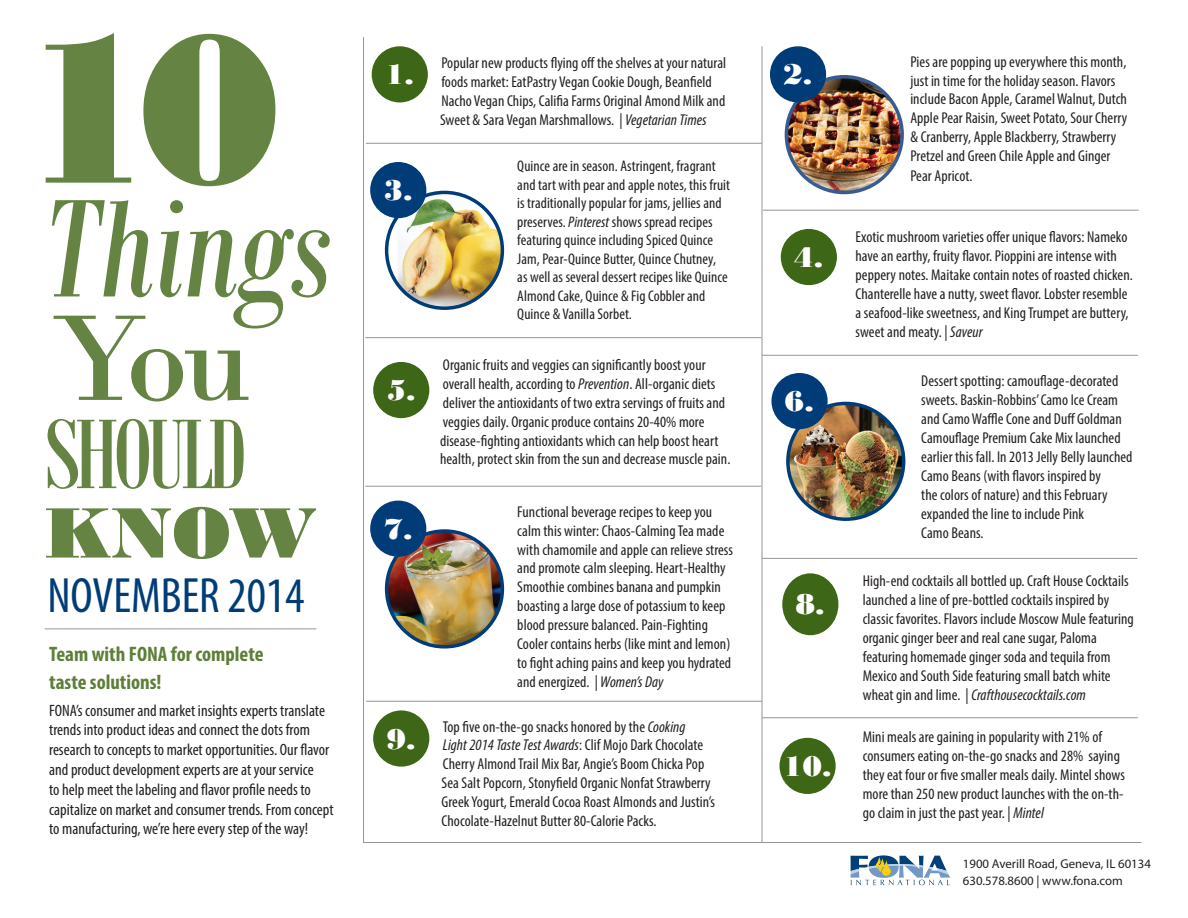
<style>
.page{position:relative;width:1188px;height:918px;background:#fff}
.page>*{position:absolute;margin:0;border:0;box-sizing:border-box;transform-origin:0 0}
.t1{font:221.85px "Bodoni MT Black";color:#658443}
.t2{font:italic 151.35px "Bodoni MT Condensed";color:#658443}
.t3{font:128.7px "Bodoni";color:#658443}
.t4{font:107.4px "Bodoni MT Condensed";letter-spacing:-.05em;color:#658443}
.t5{font:75px "Bodoni MT Black";color:#658443}
.t6{font:condensed 49.95px "Myriad Pro";color:#003d78}
.t7{font:30px "Bodoni MT Black";color:#fff}
.t8{font:700 condensed 21px/27.8px "Myriad Pro";color:#5e7e39}
.t9{font:condensed 16.5px/19.8px "Myriad Pro";color:#231f20}
.t10{font:condensed 15.75px/18.9px "Myriad Pro";letter-spacing:.005em;color:#231f20}
.t11{font:condensed 15.45px/18.6px "Myriad Pro";letter-spacing:.005em;color:#231f20}
.t12{font:12.75px/17.5px "Myriad Pro";color:#231f20}
.s1{font-style:italic}
</style>
<div class="page">
<div style="left:372px;top:47px;width:55px;height:55px;background:#3e6617;border-radius:50%"></div>
<div style="left:372px;top:46px;width:56px;height:56px;border:2px solid #3e6617;border-radius:50%"></div>
<div style="left:374px;top:363px;width:55px;height:54px;background:#3e6617;border-radius:50%"></div>
<div style="left:373px;top:362px;width:56px;height:56px;border:2px solid #3e6617;border-radius:50%"></div>
<div style="left:374px;top:711px;width:55px;height:55px;background:#3e6617;border-radius:50%"></div>
<div style="left:373px;top:710px;width:56px;height:57px;border:2px solid #3e6617;border-radius:50%"></div>
<hr style="left:762px;top:46px;width:1px;height:797px;background:#939598">
<hr style="left:763px;top:210px;width:375px;height:1px;background:#939598">
<div style="left:782px;top:230px;width:54px;height:54px;background:#3e6617;border-radius:50%"></div>
<div style="left:781px;top:229px;width:56px;height:56px;border:2px solid #3e6617;border-radius:50%"></div>
<div style="left:780px;top:739px;width:55px;height:54px;background:#3e6617;border-radius:50%"></div>
<div style="left:780px;top:738px;width:56px;height:56px;border:2px solid #3e6617;border-radius:50%"></div>
<div style="left:783px;top:574px;width:55px;height:60px;background:#3e6617;border-radius:50%"></div>
<div style="left:782px;top:573px;width:56px;height:62px;border:2px solid #3e6617;border-radius:50%"></div>
<hr style="left:365px;top:337px;width:396px;height:1px;background:#939598">
<hr style="left:45px;top:629px;width:271px;height:1px;background:#939598">
<svg style="left:851px;top:855px;width:99px;height:30px"></svg>
<hr style="left:363px;top:37px;width:1px;height:806px;background:#939598">
<hr style="left:363px;top:842px;width:779px;height:1px;background:#939598">
<hr style="left:762px;top:558px;width:375px;height:1px;background:#939598">
<hr style="left:366px;top:143px;width:396px;height:1px;background:#939598">
<hr style="left:762px;top:355px;width:376px;height:1px;background:#939598">
<hr style="left:762px;top:718px;width:376px;height:1px;background:#939598">
<hr style="left:366px;top:701px;width:396px;height:1px;background:#939598">
<hr style="left:365px;top:486px;width:396px;height:1px;background:#939598">
<img style="left:398px;top:194px;width:104px;height:114px">
<div style="left:385px;top:191px;width:119px;height:119px;border:3px solid #003d78;border-radius:50%"></div>
<div style="left:371px;top:163px;width:55px;height:54px;background:#003d78;border-radius:50%"></div>
<div style="left:370px;top:162px;width:56px;height:56px;border:2px solid #003d78;border-radius:50%"></div>
<img style="left:788px;top:403px;width:116px;height:116px;border-radius:58px">
<div style="left:786px;top:402px;width:119px;height:119px;border:3px solid #003d78;border-radius:50%"></div>
<div style="left:772px;top:374px;width:55px;height:54px;background:#003d78;border-radius:50%"></div>
<div style="left:771px;top:373px;width:57px;height:56px;border:2px solid #003d78;border-radius:50%"></div>
<img style="left:786px;top:77px;width:116px;height:116px;border-radius:58px">
<div style="left:785px;top:75px;width:119px;height:119px;border:3px solid #375c91;border-radius:50%"></div>
<div style="left:771px;top:47px;width:54px;height:55px;background:#003d78;border-radius:50%"></div>
<div style="left:770px;top:46px;width:56px;height:56px;border:2px solid #003d78;border-radius:50%"></div>
<img style="left:387px;top:531px;width:115px;height:116px;border-radius:58px">
<div style="left:385px;top:529px;width:119px;height:120px;border:3px solid #003d78;border-radius:50%"></div>
<div style="left:371px;top:501px;width:55px;height:55px;background:#003d78;border-radius:50%"></div>
<div style="left:370px;top:501px;width:56px;height:56px;border:2px solid #003d78;border-radius:50%"></div>
<h1 class="t1" style="left:14px;top:-21px;width:270px">10</h1>
<h2 class="t2" style="left:43px;top:158px;width:289px">Things</h2>
<h3 class="t3" style="left:50px;top:282px;width:204px">You</h3>
<h3 class="t4" style="left:44px;top:390px;width:205px">SHOULD</h3>
<h3 class="t5" style="left:44px;top:489px;width:274px">KNOW</h3>
<h3 class="t6" style="left:47px;top:565px;width:258px">NOVEMBER 2014</h3>
<h3 class="t8" style="left:49px;top:640px;width:216px">Team with FONA for complete taste solutions!</h3>
<p class="t9" style="left:49px;top:700px;width:286px">FONA’s consumer and market insights experts translate trends into product ideas and connect the dots from research to concepts to market opportunities. Our flavor and product development experts are at your service<br>to help meet the labeling and flavor profile needs to capitalize on market and consumer trends. From concept to manufacturing, we’re here every step of the way!</p>
<h3 class="t7" style="left:385px;top:57px;width:31px">1.</h3>
<h3 class="t7" style="left:383px;top:173px;width:31px">3.</h3>
<h3 class="t7" style="left:386px;top:373px;width:31px">5.</h3>
<h3 class="t7" style="left:383px;top:511px;width:31px">7.</h3>
<h3 class="t7" style="left:386px;top:721px;width:31px">9.</h3>
<p class="t10" style="left:440px;top:54px;width:288px">Popular new products flying off the shelves at your natural foods market: EatPastry Vegan Cookie Dough, Beanfield Nacho Vegan Chips, Califia Farms Original Amond Milk and Sweet &amp; Sara Vegan Marshmallows. | <span class="s1">Vegetarian Times</span></p>
<p class="t11" style="left:517px;top:157px;width:214px">Quince are in season. Astringent, fragrant and tart with pear and apple notes, this fruit is traditionally popular for jams, jellies and preserves. <span class="s1">Pinterest</span> shows spread recipes featuring quince including Spiced Quince Jam, Pear-Quince Butter, Quince Chutney,<br>as well as several dessert recipes like Quince Almond Cake, Quince &amp; Fig Cobbler and Quince &amp; Vanilla Sorbet.</p>
<p class="t10" style="left:440px;top:355px;width:292px">Organic fruits and veggies can significantly boost your overall health, according to <span class="s1">Prevention</span>. All-organic diets deliver the antioxidants of two extra servings of fruits and veggies daily. Organic produce contains 20-40% more disease-fighting antioxidants which can help boost heart health, protect skin from the sun and decrease muscle pain.</p>
<p class="t10" style="left:517px;top:502px;width:217px">Functional beverage recipes to keep you calm this winter: Chaos-Calming Tea made with chamomile and apple can relieve stress and promote calm sleeping. Heart-Healthy Smoothie combines banana and pumpkin boasting a large dose of potassium to keep blood pressure balanced. Pain-Fighting Cooler contains herbs (like mint and lemon) to fight aching pains and keep you hydrated and energized. | <span class="s1">Women’s Day</span></p>
<p class="t10" style="left:442px;top:717px;width:275px">Top five on-the-go snacks honored by the <span class="s1">Cooking<br>Light 2014 Taste Test Awards</span>: Clif Mojo Dark Chocolate Cherry Almond Trail Mix Bar, Angie’s Boom Chicka Pop Sea Salt Popcorn, Stonyfield Organic Nonfat Strawberry Greek Yogurt, Emerald Cocoa Roast Almonds and Justin’s Chocolate-Hazelnut Butter 80-Calorie Packs.</p>
<h3 class="t7" style="left:783px;top:57px;width:31px">2.</h3>
<h3 class="t7" style="left:794px;top:240px;width:31px">4.</h3>
<h3 class="t7" style="left:785px;top:384px;width:31px">6.</h3>
<h3 class="t7" style="left:795px;top:587px;width:31px">8.</h3>
<h3 class="t7" style="left:783px;top:748px;width:50px">10.</h3>
<p class="t10" style="left:910px;top:52px;width:218px">Pies are popping up everywhere this month, just in time for the holiday season. Flavors include Bacon Apple, Caramel Walnut, Dutch Apple Pear Raisin, Sweet Potato, Sour Cherry &amp; Cranberry, Apple Blackberry, Strawberry Pretzel and Green Chile Apple and Ginger Pear Apricot.</p>
<p class="t10" style="left:856px;top:227px;width:279px">Exotic mushroom varieties offer unique flavors: Nameko have an earthy, fruity flavor. Pioppini are intense with peppery notes. Maitake contain notes of roasted chicken.<br>Chanterelle have a nutty, sweet flavor. Lobster resemble a seafood-like sweetness, and King Trumpet are buttery, sweet and meaty. | <span class="s1">Saveur</span></p>
<p class="t10" style="left:921px;top:371px;width:213px">Dessert spotting: camouflage-decorated sweets. Baskin-Robbins’ Camo Ice Cream and Camo Waffle Cone and Duff Goldman Camouflage Premium Cake Mix launched earlier this fall. In 2013 Jelly Belly launched Camo Beans (with flavors inspired by<br>the colors of nature) and this February expanded the line to include Pink<br>Camo Beans.</p>
<p class="t10" style="left:863px;top:571px;width:273px">High-end cocktails all bottled up. Craft House Cocktails launched a line of pre-bottled cocktails inspired by classic favorites. Flavors include Moscow Mule featuring organic ginger beer and real cane sugar, Paloma featuring homemade ginger soda and tequila from Mexico and South Side featuring small batch white wheat gin and lime. | <span class="s1">Crafthousecocktails.com</span></p>
<p class="t10" style="left:863px;top:727px;width:264px">Mini meals are gaining in popularity with 21% of consumers eating on-the-go snacks and 28% saying they eat four or five smaller meals daily. Mintel shows more than 250 new product launches with the on-th&shy;go claim in just the past year. | <span class="s1">Mintel</span></p>
<p class="t12" style="left:963px;top:854px;width:190px">1900 Averill Road, Geneva, IL 60134<br>630.578.8600 | www.fona.com</p>
</div>
